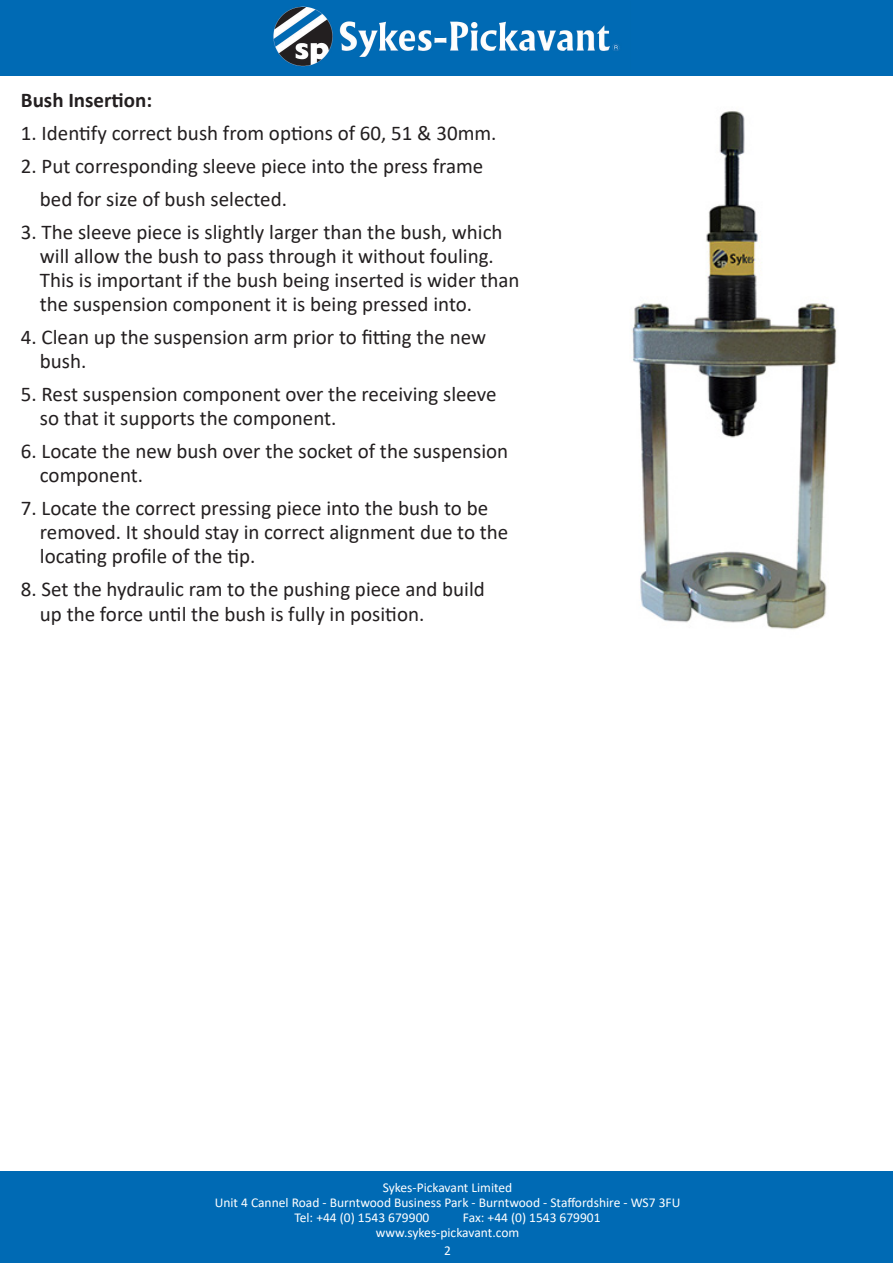
<style>
.page{position:relative;width:893px;height:1263px;background:#fff}
.page>*{position:absolute;margin:0;border:0;box-sizing:border-box;transform-origin:0 0}
.t1{font:21px "Calibri";color:#231f20}
.t2{font:700 21px "Calibri";color:#231f20}
.t3{font:13.5px "Calibri";color:#fff}
</style>
<div class="page">
<div style="left:0;top:0;width:893px;height:75px;background:#006ab4"></div>
<img style="left:273px;top:6px;width:347px;height:61px">
<div style="left:0;top:1171px;width:893px;height:92px;background:#006ab4"></div>
<img style="left:631px;top:111px;width:206px;height:519px">
<p class="t2" style="left:21px;top:85px;width:133px">Bush Insertion:</p>
<p class="t1" style="left:21px;top:119px;width:477px">1. Identify correct bush from options of 60, 51 &amp; 30mm.</p>
<p class="t1" style="left:21px;top:152px;width:464px">2. Put corresponding sleeve piece into the press frame</p>
<p class="t1" style="left:40px;top:185px;width:249px">bed for size of bush selected.</p>
<p class="t1" style="left:21px;top:218px;width:483px">3. The sleeve piece is slightly larger than the bush, which</p>
<p class="t1" style="left:40px;top:242px;width:456px">will allow the bush to pass through it without fouling.</p>
<p class="t1" style="left:40px;top:266px;width:481px">This is important if the bush being inserted is wider than</p>
<p class="t1" style="left:40px;top:290px;width:434px">the suspension component it is being pressed into.</p>
<p class="t1" style="left:21px;top:323px;width:467px">4. Clean up the suspension arm prior to fitting the new</p>
<p class="t1" style="left:40px;top:347px;width:48px">bush.</p>
<p class="t1" style="left:21px;top:380px;width:477px">5. Rest suspension component over the receiving sleeve</p>
<p class="t1" style="left:40px;top:404px;width:298px">so that it supports the component.</p>
<p class="t1" style="left:21px;top:437px;width:489px">6. Locate the new bush over the socket of the suspension</p>
<p class="t1" style="left:40px;top:461px;width:105px">component.</p>
<p class="t1" style="left:21px;top:494px;width:469px">7. Locate the correct pressing piece into the bush to be</p>
<p class="t1" style="left:40px;top:518px;width:470px">removed. It should stay in correct alignment due to the</p>
<p class="t1" style="left:40px;top:542px;width:217px">locating profile of the tip.</p>
<p class="t1" style="left:21px;top:575px;width:465px">8. Set the hydraulic ram to the pushing piece and build</p>
<p class="t1" style="left:40px;top:600px;width:386px">up the force until the bush is fully in position.</p>
<p class="t3" style="left:383px;top:1178px;width:131px">Sykes-Pickavant Limited</p>
<p class="t3" style="left:215px;top:1193px;width:467px">Unit 4 Cannel Road - Burntwood Business Park - Burntwood - Staffordshire - WS7 3FU</p>
<p class="t3" style="left:294px;top:1208px;width:136px">Tel: +44 (0) 1543 679900</p>
<p class="t3" style="left:463px;top:1208px;width:139px">Fax: +44 (0) 1543 679901</p>
<p class="t3" style="left:376px;top:1223px;width:145px">www.sykes-pickavant.com</p>
<p class="t3" style="left:444px;top:1241px;width:8px">2</p>
</div>
